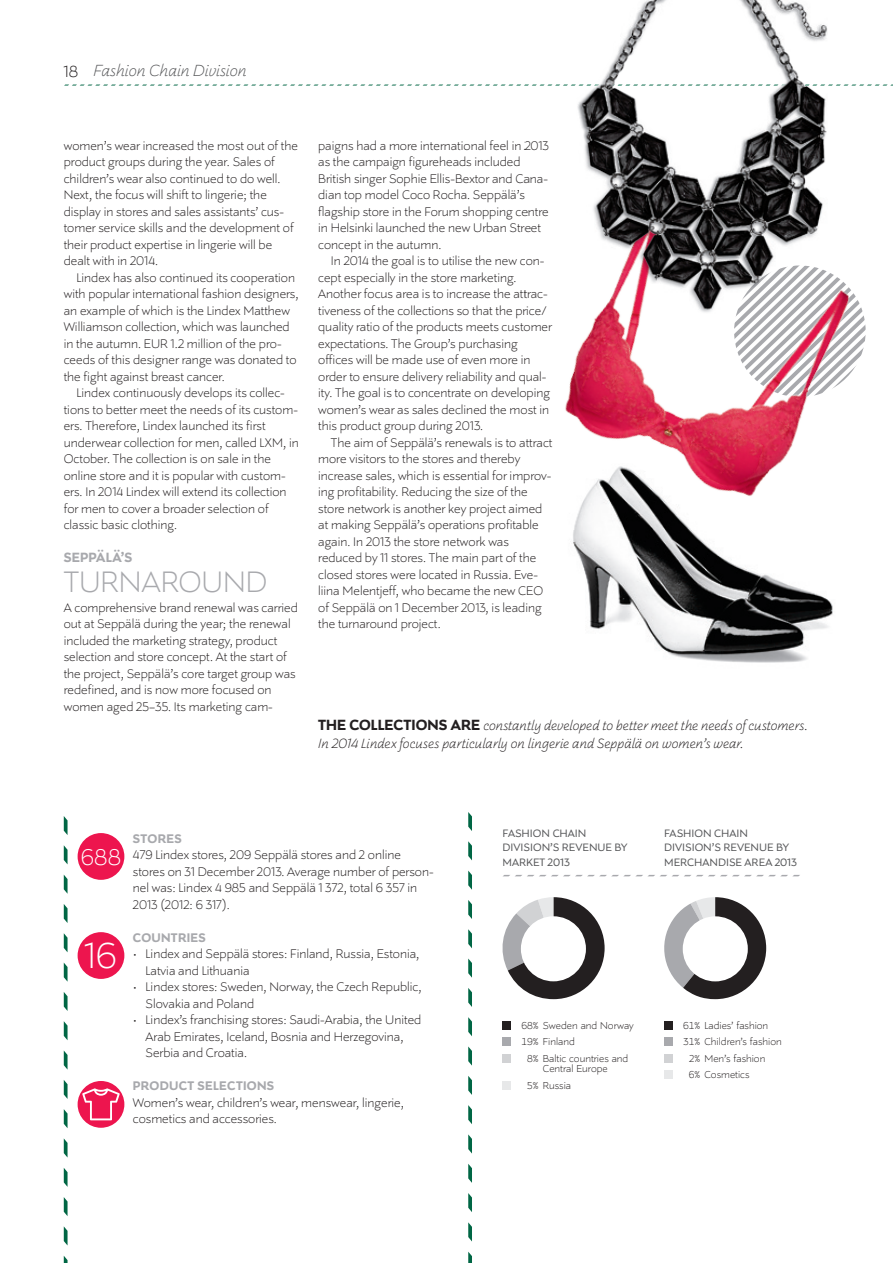
<style>
.page{position:relative;width:893px;height:1263px;background:#fff}
.page>*{position:absolute;margin:0;border:0;box-sizing:border-box;transform-origin:0 0}
.t1{font:300 40.5px "Stockmann Sans";color:#fff}
.t2{font:300 33px "Stockmann Sans";color:#a8a9ad}
.t3{font:300 25.5px "Stockmann Sans";color:#fff}
.t4{font:italic 300 18px "Stockmann Sans";color:#57585a}
.t5{font:700 16.5px "Stockmann Sans";color:#231f20}
.t6{font:italic 300 15px/18px "Stockmann Sans";letter-spacing:.005em;color:#231f20}
.t7{font:700 15px "Stockmann Sans";color:#a8a9ad}
.t8{font:300 13.95px/16.5px "Stockmann Sans";color:#231f20}
.t9{font:700 13.95px "Stockmann Sans";letter-spacing:.02em;color:#a8a9ad}
.t10{font:12px/14.2px "Stockmann Sans";color:#57585a}
.t11{font:11.25px/16.5px "Stockmann Sans Light Tabular";color:#231f20}
.s1{font-style:normal;color:#231f20}
.s2{font-weight:700;font-style:normal;font-size:16.5px}
</style>
<div class="page">
<img style="left:565px;top:313px;width:301px;height:150px">
<img style="left:573px;top:463px;width:260px;height:200px">
<svg style="left:65px;top:85px;width:828px;height:1px"></svg>
<div style="left:503px;top:1021px;width:8px;height:9px;background:#231f20"></div>
<div style="left:503px;top:1038px;width:8px;height:8px;background:#a8a9ad"></div>
<div style="left:503px;top:1054px;width:8px;height:8px;background:#d1d2d4"></div>
<div style="left:503px;top:1081px;width:8px;height:8px;background:#e7e8e9"></div>
<div style="left:664px;top:1021px;width:9px;height:9px;background:#231f20"></div>
<div style="left:664px;top:1038px;width:9px;height:8px;background:#a8a9ad"></div>
<div style="left:664px;top:1054px;width:9px;height:8px;background:#d1d2d4"></div>
<div style="left:664px;top:1070px;width:9px;height:9px;background:#e7e8e9"></div>
<svg style="left:64px;top:818px;width:4px;height:445px"></svg>
<svg style="left:468px;top:814px;width:4px;height:449px"></svg>
<div style="left:78px;top:833px;width:46px;height:47px;background:#ed154e;border-radius:50%"></div>
<div style="left:78px;top:932px;width:46px;height:47px;background:#ed154e;border-radius:50%"></div>
<svg style="left:502px;top:897px;width:103px;height:102px"></svg>
<div style="left:521px;top:916px;width:65px;height:65px;background:#fff;border-radius:50%"></div>
<svg style="left:664px;top:897px;width:102px;height:102px"></svg>
<div style="left:683px;top:916px;width:65px;height:65px;background:#fff;border-radius:50%"></div>
<div style="left:78px;top:1081px;width:46px;height:47px;background:#ed154e;border-radius:50%"></div>
<svg style="left:82px;top:1088px;width:38px;height:32px"></svg>
<img style="left:525px;top:0;width:360px;height:313px">
<svg style="left:503px;top:875px;width:296px;height:1px"></svg>
<p class="t4" style="left:64px;top:61px;width:184px"><span class="s1">18</span> Fashion Chain Division</p>
<p class="t8" style="left:64px;top:137px;width:236px">women’s wear increased the most out of the product groups during the year. Sales of children’s wear also continued to do well.<br>Next, the focus will shift to lingerie; the display in stores and sales assistants’ cus&shy;tomer service skills and the development of their product expertise in lingerie will be dealt with in 2014.</p>
<p class="t8" style="left:64px;top:269px;width:236px;text-indent:13px">Lindex has also continued its cooperation with popular international fashion designers, an example of which is the Lindex Matthew Williamson collection, which was launched in the autumn. EUR 1.2 million of the pro&shy;ceeds of this designer range was donated to the fight against breast cancer.</p>
<p class="t8" style="left:64px;top:385px;width:236px;text-indent:13px">Lindex continuously develops its collec&shy;tions to better meet the needs of its custom&shy;ers. Therefore, Lindex launched its first underwear collection for men, called LXM, in October. The collection is on sale in the online store and it is popular with custom&shy;ers. I n 2014 Lindex will extend its collection for men to cover a broader selection of classic basic clothing.</p>
<p class="t7" style="left:64px;top:549px;width:26px">SEPPÄLÄ</p>
<p class="t7" style="left:121px;top:549px;width:11px">’S</p>
<h2 class="t2" style="left:64px;top:563px;width:200px">turnaround</h2>
<p class="t8" style="left:64px;top:599px;width:236px">A comprehensive brand renewal was carried out at Seppälä during the year; the renewal included the marketing strategy, product selection and store concept. At the start of the project, Seppälä’s core target group was redefined, and is now more focused on women aged 25–35. Its marketing cam-</p>
<p class="t8" style="left:318px;top:137px;width:232px">paigns had a more international feel in 2013 as the campaign figureheads included British singer Sophie Ellis-Bextor and Cana&shy;dian top model Coco Rocha. Seppälä’s flagship store in the Forum shopping centre in Helsinki launched the new Urban Street concept in the autumn.</p>
<p class="t8" style="left:318px;top:253px;width:235px;text-indent:13px">I n 2014 the goal is to utilise the new con&shy;cept especially in the store marketing.<br>Another focus area is to increase the attrac&shy;tiveness of the collections so that the price/ quality ratio of the products meets customer expectations. The Group’s purchasing offices will be made use of even more in order to ensure delivery reliability and qual&shy;ity. The goal is to concentrate on developing women’s wear as sales declined the most in this product group during 2013.</p>
<p class="t8" style="left:318px;top:434px;width:236px;text-indent:13px">The aim of Seppälä’s renewals is to attract more visitors to the stores and thereby increase sales, which is essential for improv&shy;ing profitability. Reducing the size of the store network is another key project aimed at making Seppälä’s operations profitable again. I n 2013 the store network was reduced by 11 stores. The main part of the closed stores were located in Russia. Eve&shy;liina Melentjeff, who became the new CEO<br>of Seppälä on 1 December 2013, is leading the turnaround project.</p>
<p class="t6" style="left:318px;top:716px;width:491px;text-indent:132px"><span class="s2">ARE</span> constantly developed to better meet the needs of customers.<br>In 2014 Lindex focuses particularly on lingerie and Seppälä on women’s wear.</p>
<p class="t5" style="left:318px;top:715px;width:41px">THE COLL</p>
<p class="t5" style="left:385px;top:715px;width:43px">ECTIONS</p>
<h3 class="t3" style="left:81px;top:842px;width:42px">688</h3>
<h1 class="t1" style="left:85px;top:933px;width:34px">16</h1>
<p class="t9" style="left:133px;top:830px;width:50px">STORES</p>
<p class="t8" style="left:133px;top:847px;width:302px">479 Lindex stores, 209 Seppälä stores and 2 online stores on 31 December 2013. Average number of person&shy;nel was: Lindex 4 985 and Seppälä 1 372, total 6 357 in 2013 (2012: 6 317).</p>
<p class="t9" style="left:133px;top:929px;width:74px">COUNTRIES</p>
<p class="t8" style="left:146px;top:946px;width:275px;text-indent:-13px">• Lindex and Seppälä stores: Finland, Russia, Estonia,<br>Latvia and Lithuania</p>
<p class="t8" style="left:146px;top:979px;width:278px;text-indent:-13px">• Lindex stores: Sweden, N orway, the Czech Republic,<br>Slovakia and Poland</p>
<p class="t8" style="left:146px;top:1012px;width:277px;text-indent:-13px">• Lindex’s franchising stores: Saudi-Arabia, the United<br>Arab Emirates, Iceland, Bosnia and Herzegovina,<br>Serbia and Croatia.</p>
<p class="t9" style="left:133px;top:1078px;width:143px">PRODUCT SELECTIONS</p>
<p class="t8" style="left:133px;top:1094px;width:273px">Women’s wear, children’s wear, menswear, lingerie, cosmetics and accessories.</p>
<p class="t10" style="left:503px;top:826px;width:14px">FASHIO</p>
<p class="t10" style="left:541px;top:826px;width:19px">N CHAI</p>
<p class="t10" style="left:578px;top:826px;width:10px">N</p>
<p class="t10" style="left:503px;top:840px;width:24px">DIVISIO</p>
<p class="t10" style="left:503px;top:840px;width:126px;text-indent:39px">N’S REVENUE BY<br>MARKET 2013</p>
<p class="t10" style="left:664px;top:826px;width:14px">FASHIO</p>
<p class="t10" style="left:703px;top:826px;width:19px">N CHAI</p>
<p class="t10" style="left:739px;top:826px;width:10px">N</p>
<p class="t10" style="left:664px;top:840px;width:24px">DIVISIO</p>
<p class="t10" style="left:664px;top:840px;width:134px;text-indent:39px">N’S REVENUE BY<br>MERCHANDIS E AREA 2013</p>
<p class="t11" style="left:521px;top:1017px;width:114px">68% Sweden and Norway</p>
<p class="t11" style="left:521px;top:1034px;width:55px">19% Finland</p>
<p class="t11" style="left:527px;top:1050px;width:103px">8% Baltic countries and</p>
<p class="t11" style="left:527px;top:1061px;width:82px;text-indent:16px">Central Europe<br>5% Russia</p>
<p class="t11" style="left:683px;top:1017px;width:87px">61% Ladies’ fashion</p>
<p class="t11" style="left:683px;top:1034px;width:100px">31% Children’s fashion</p>
<p class="t11" style="left:689px;top:1050px;width:78px">2% Men’s fashion</p>
<p class="t11" style="left:689px;top:1067px;width:62px">6% Cosmetics</p>
</div>
